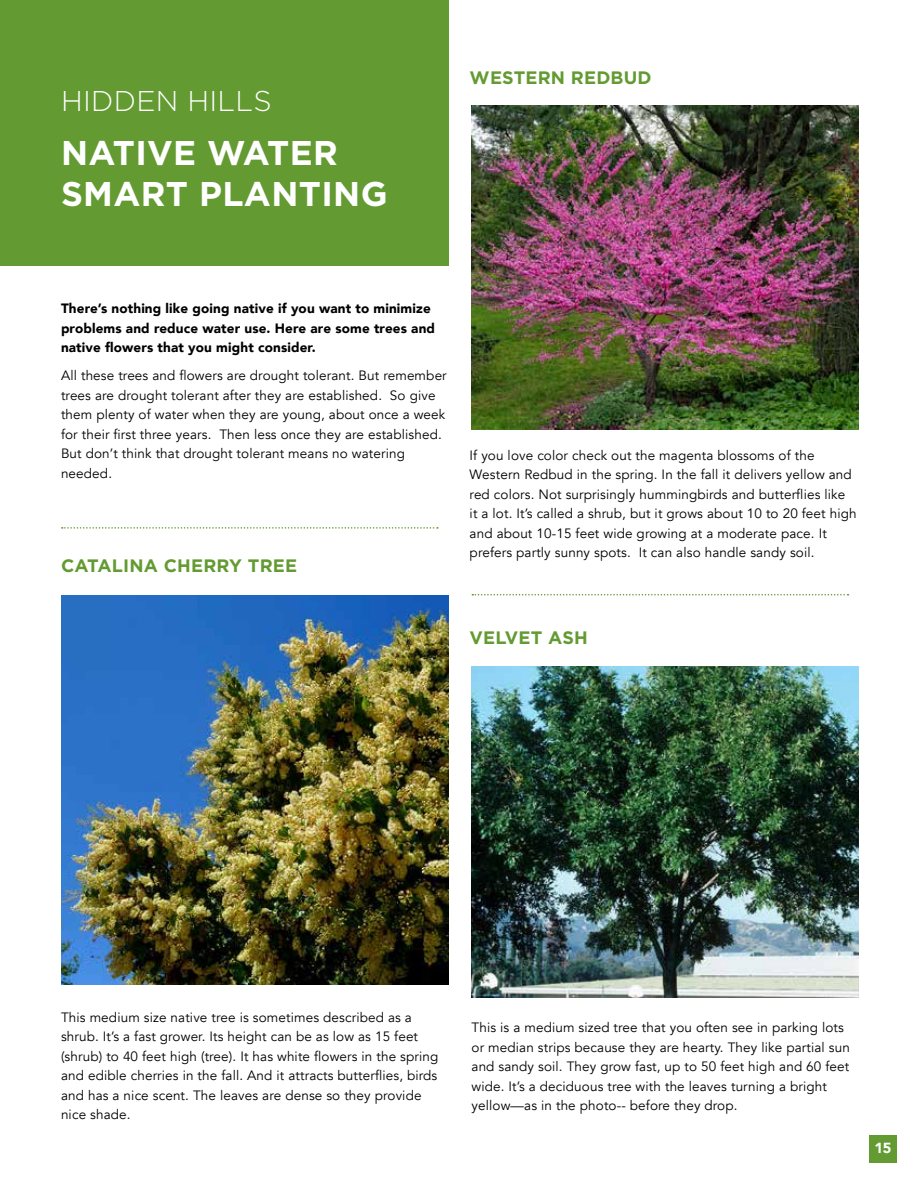
<style>
.page{position:relative;width:918px;height:1188px;background:#fff}
.page>*{position:absolute;margin:0;border:0;box-sizing:border-box;transform-origin:0 0}
.t1{font:700 34.35px/41.1px "Gotham HTF";letter-spacing:.01em;color:#fff}
.t2{font:300 28.5px "Gotham HTF";letter-spacing:.01em;color:#fff}
.t3{font:700 18px "Gotham HTF";letter-spacing:.01em;color:#639b32}
.t4{font:900 14.7px "Avenir";color:#fff}
.t5{font:13.5px/19.5px "Avenir";letter-spacing:.01em;color:#000}
.t6{font:900 13.5px/19.5px "Avenir";letter-spacing:.01em;color:#000}
</style>
<div class="page">
<img style="left:61px;top:596px;width:387px;height:389px">
<img style="left:472px;top:106px;width:387px;height:323px">
<img style="left:472px;top:667px;width:387px;height:330px">
<svg style="left:472px;top:594px;width:377px;height:2px"></svg>
<svg style="left:62px;top:527px;width:376px;height:2px"></svg>
<div style="left:0;top:0;width:448px;height:266px;background:#639b32"></div>
<div style="left:869px;top:1135px;width:28px;height:27px;background:#639b32"></div>
<h2 class="t2" style="left:61px;top:86px;width:212px">HIDDEN HILLS</h2>
<h1 class="t1" style="left:61px;top:131px;width:328px">NATIVE WATER<br>SMART PLANTING</h1>
<h3 class="t3" style="left:470px;top:67px;width:184px">WESTERN REDBUD</h3>
<p class="t6" style="left:61px;top:298px;width:376px">There’s nothing like going native if you want to minimize problems and reduce water use. Here are some trees and native flowers that you might consider.</p>
<p class="t5" style="left:61px;top:366px;width:387px">All these trees and flowers are drought tolerant. But remember trees are drought tolerant after they are established. So give them plenty of water when they are young, about once a week for their first three years. Then less once they are established.<br>But don’t think that drought tolerant means no watering needed.</p>
<h3 class="t3" style="left:61px;top:555px;width:238px">CATALINA CHERRY TREE</h3>
<p class="t5" style="left:470px;top:446px;width:389px">If you love color check out the magenta blossoms of the Western Redbud in the spring. In the fall it delivers yellow and red colors. Not surprisingly hummingbirds and butterflies like<br>it a lot. It’s called a shrub, but it grows about 10 to 20 feet high and about 10-15 feet wide growing at a moderate pace. It prefers partly sunny spots. It can also handle sandy soil.</p>
<h3 class="t3" style="left:470px;top:628px;width:120px">VELVET ASH</h3>
<p class="t5" style="left:61px;top:1008px;width:379px">This medium size native tree is sometimes described as a shrub. It’s a fast grower. Its height can be as low as 15 feet (shrub) to 40 feet high (tree). It has white flowers in the spring and edible cherries in the fall. And it attracts butterflies, birds and has a nice scent. The leaves are dense so they provide nice shade.</p>
<p class="t5" style="left:472px;top:1018px;width:380px">This is a medium sized tree that you often see in parking lots or median strips because they are hearty. They like partial sun and sandy soil. They grow fast, up to 50 feet high and 60 feet wide. It’s a deciduous tree with the leaves turning a bright yellow—as in the photo-- before they drop.</p>
<p class="t4" style="left:874px;top:1136px;width:18px">15</p>
</div>
